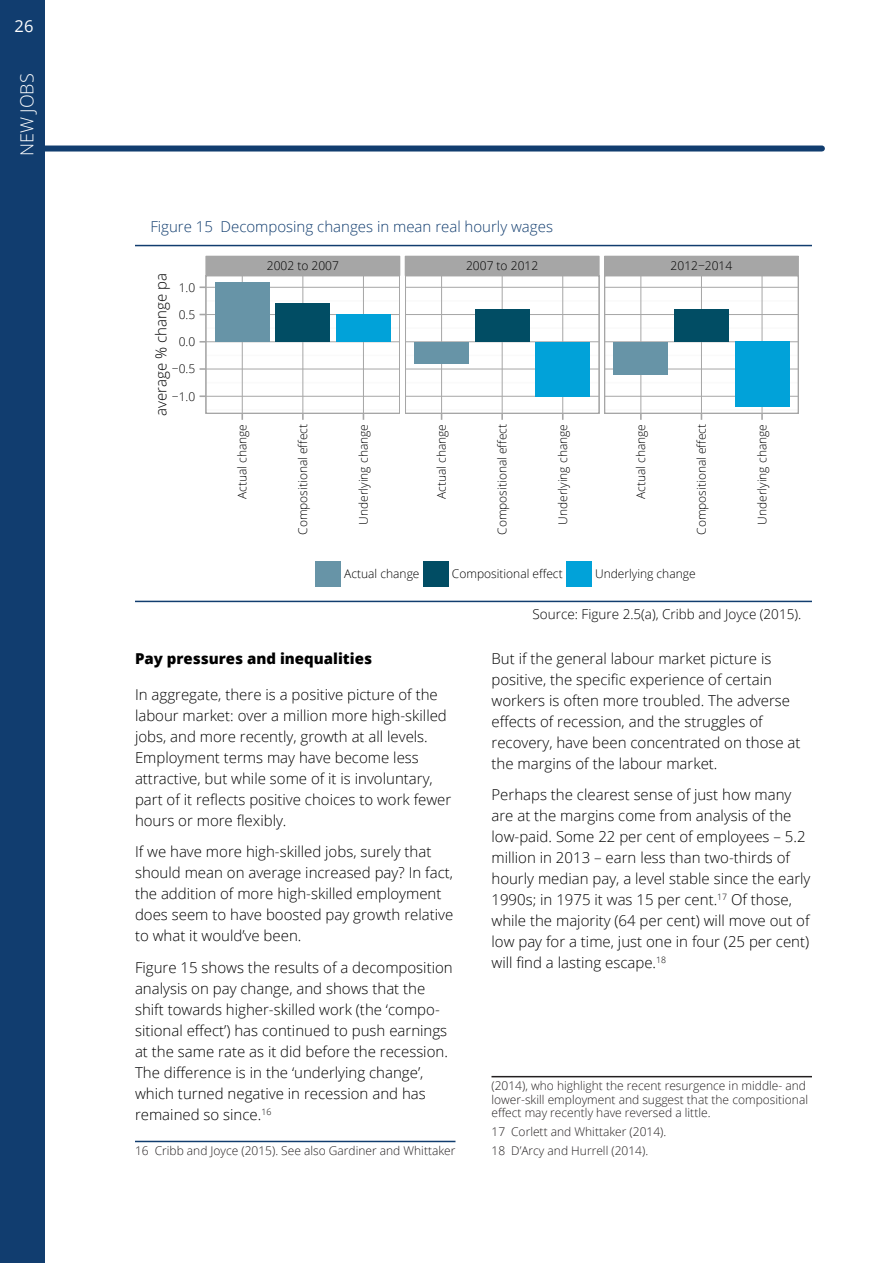
<style>
.page{position:relative;width:893px;height:1263px;background:#fff}
.page>*{position:absolute;margin:0;border:0;box-sizing:border-box;transform-origin:0 0}
.t1{font:300 18px "Open Sans";color:#fff}
.t2{font:16.5px "Open Sans";color:#fff}
.t3{font:300 15px/21px "Open Sans";color:#000}
.t4{font:300 15px "Open Sans";color:#113d6f}
.Heading_2{font:800 15px "Open Sans";color:#000}
.Source{font:300 13.5px "Open Sans";color:#000}
.Footnotes{font:300 12px/13.5px "Open Sans";color:#231f20}
.t5{font:300 12px "Open Sans";color:#000}
</style>
<div class="page">
<div style="left:39px;top:146px;width:783px;height:6px;background:#113d6f"></div>
<div style="left:0;top:0;width:44px;height:1263px;background:#113d6f"></div>
<hr style="left:135px;top:1141px;width:320px;height:1px;background:#113d6f">
<hr style="left:491px;top:1076px;width:321px;height:1px;background:#231f20">
<svg style="left:140px;top:246px;width:669px;height:355px"></svg>
<div style="left:206px;top:276px;width:194px;height:137px;background:#fff"></div>
<hr style="left:206px;top:409px;width:194px;height:2px;background:#fafafa">
<hr style="left:206px;top:382px;width:194px;height:1px;background:#fafafa">
<hr style="left:206px;top:355px;width:194px;height:1px;background:#fafafa">
<hr style="left:206px;top:327px;width:194px;height:2px;background:#fafafa">
<hr style="left:206px;top:300px;width:194px;height:2px;background:#fafafa">
<hr style="left:206px;top:396px;width:194px;height:1px;background:#a6a6a6">
<hr style="left:206px;top:369px;width:194px;height:1px;background:#a6a6a6">
<hr style="left:206px;top:341px;width:194px;height:1px;background:#a6a6a6">
<hr style="left:206px;top:314px;width:194px;height:1px;background:#a6a6a6">
<hr style="left:206px;top:287px;width:194px;height:1px;background:#a6a6a6">
<hr style="left:242px;top:276px;width:1px;height:137px;background:#a6a6a6">
<hr style="left:302px;top:276px;width:1px;height:137px;background:#a6a6a6">
<hr style="left:363px;top:276px;width:1px;height:137px;background:#a6a6a6">
<div style="left:215px;top:282px;width:55px;height:60px;background:#6794a7"></div>
<div style="left:276px;top:304px;width:54px;height:38px;background:#014d64"></div>
<div style="left:336px;top:314px;width:55px;height:28px;background:#01a2d9"></div>
<div style="left:206px;top:276px;width:194px;height:137px;border:2px solid #a6a6a6"></div>
<div style="left:405px;top:276px;width:194px;height:137px;background:#fff"></div>
<hr style="left:405px;top:409px;width:194px;height:2px;background:#fafafa">
<hr style="left:405px;top:382px;width:194px;height:1px;background:#fafafa">
<hr style="left:405px;top:355px;width:194px;height:1px;background:#fafafa">
<hr style="left:405px;top:327px;width:194px;height:2px;background:#fafafa">
<hr style="left:405px;top:300px;width:194px;height:2px;background:#fafafa">
<hr style="left:405px;top:396px;width:194px;height:1px;background:#a6a6a6">
<hr style="left:405px;top:369px;width:194px;height:1px;background:#a6a6a6">
<hr style="left:405px;top:341px;width:194px;height:1px;background:#a6a6a6">
<hr style="left:405px;top:314px;width:194px;height:1px;background:#a6a6a6">
<hr style="left:405px;top:287px;width:194px;height:1px;background:#a6a6a6">
<hr style="left:441px;top:276px;width:1px;height:137px;background:#a6a6a6">
<hr style="left:502px;top:276px;width:1px;height:137px;background:#a6a6a6">
<hr style="left:562px;top:276px;width:1px;height:137px;background:#a6a6a6">
<div style="left:414px;top:342px;width:55px;height:22px;background:#6794a7"></div>
<div style="left:475px;top:309px;width:54px;height:33px;background:#014d64"></div>
<div style="left:535px;top:342px;width:55px;height:54px;background:#01a2d9"></div>
<div style="left:405px;top:276px;width:194px;height:137px;border:2px solid #a6a6a6"></div>
<div style="left:604px;top:276px;width:194px;height:137px;background:#fff"></div>
<hr style="left:604px;top:409px;width:194px;height:2px;background:#fafafa">
<hr style="left:604px;top:382px;width:194px;height:1px;background:#fafafa">
<hr style="left:604px;top:355px;width:194px;height:1px;background:#fafafa">
<hr style="left:604px;top:327px;width:194px;height:2px;background:#fafafa">
<hr style="left:604px;top:300px;width:194px;height:2px;background:#fafafa">
<hr style="left:604px;top:396px;width:194px;height:1px;background:#a6a6a6">
<hr style="left:604px;top:369px;width:194px;height:1px;background:#a6a6a6">
<hr style="left:604px;top:341px;width:194px;height:1px;background:#a6a6a6">
<hr style="left:604px;top:314px;width:194px;height:1px;background:#a6a6a6">
<hr style="left:604px;top:287px;width:194px;height:1px;background:#a6a6a6">
<hr style="left:640px;top:276px;width:1px;height:137px;background:#a6a6a6">
<hr style="left:701px;top:276px;width:1px;height:137px;background:#a6a6a6">
<hr style="left:762px;top:276px;width:1px;height:137px;background:#a6a6a6">
<div style="left:614px;top:342px;width:54px;height:32px;background:#6794a7"></div>
<div style="left:674px;top:309px;width:55px;height:33px;background:#014d64"></div>
<div style="left:735px;top:342px;width:54px;height:65px;background:#01a2d9"></div>
<div style="left:604px;top:276px;width:194px;height:137px;border:2px solid #a6a6a6"></div>
<div style="left:206px;top:256px;width:194px;height:20px;background:#a6a6a6"></div>
<div style="left:405px;top:256px;width:194px;height:20px;background:#a6a6a6"></div>
<div style="left:604px;top:256px;width:194px;height:20px;background:#a6a6a6"></div>
<svg style="left:200px;top:395px;width:6px;height:2px"></svg>
<svg style="left:200px;top:368px;width:6px;height:2px"></svg>
<svg style="left:200px;top:341px;width:6px;height:2px"></svg>
<svg style="left:200px;top:286px;width:6px;height:2px"></svg>
<svg style="left:241px;top:413px;width:2px;height:7px"></svg>
<svg style="left:302px;top:413px;width:2px;height:7px"></svg>
<svg style="left:501px;top:413px;width:2px;height:7px"></svg>
<svg style="left:562px;top:413px;width:2px;height:7px"></svg>
<svg style="left:640px;top:413px;width:2px;height:7px"></svg>
<svg style="left:761px;top:413px;width:2px;height:7px"></svg>
<div style="left:302px;top:554px;width:400px;height:39px;background:#fff"></div>
<div style="left:315px;top:561px;width:26px;height:26px;background:#6794a7"></div>
<div style="left:423px;top:561px;width:26px;height:26px;background:#014d64"></div>
<div style="left:566px;top:561px;width:26px;height:26px;background:#01a2d9"></div>
<hr style="left:135px;top:245px;width:677px;height:1px;background:#113d6f">
<hr style="left:135px;top:601px;width:677px;height:1px;background:#113d6f">
<p class="t2" style="left:15px;top:15px;width:20px">26</p>
<p class="t1" style="left:15px;top:156px;width:84px;rotate:-90deg">NEW JOBS</p>
<p class="t4" style="left:150px;top:216px;width:404px">Figure 15 Decomposing changes in mean real hourly wages</p>
<p class="t3" style="left:150px;top:416px;width:144px;rotate:-90deg">average % change pa</p>
<p class="t5" style="left:179px;top:279px;width:18px">1.0</p>
<p class="t5" style="left:179px;top:306px;width:18px">0.5</p>
<p class="t5" style="left:179px;top:333px;width:18px">0.0</p>
<p class="t5" style="left:172px;top:361px;width:25px">−0.5</p>
<p class="t5" style="left:172px;top:388px;width:25px">−1.0</p>
<p class="t5" style="left:267px;top:258px;width:74px">2002 to 2007</p>
<p class="t5" style="left:466px;top:258px;width:74px">2007 to 2012</p>
<p class="t5" style="left:671px;top:258px;width:63px">2012−2014</p>
<p class="t5" style="left:234px;top:499px;width:77px;rotate:-90deg">Actual change</p>
<p class="t5" style="left:295px;top:535px;width:112px;rotate:-90deg">Compositional effect</p>
<p class="t5" style="left:355px;top:525px;width:102px;rotate:-90deg">Underlying change</p>
<p class="t5" style="left:433px;top:499px;width:77px;rotate:-90deg">Actual change</p>
<p class="t5" style="left:494px;top:535px;width:112px;rotate:-90deg">Compositional effect</p>
<p class="t5" style="left:554px;top:525px;width:102px;rotate:-90deg">Underlying change</p>
<p class="t5" style="left:633px;top:499px;width:77px;rotate:-90deg">Actual change</p>
<p class="t5" style="left:693px;top:535px;width:112px;rotate:-90deg">Compositional effect</p>
<p class="t5" style="left:754px;top:525px;width:102px;rotate:-90deg">Underlying change</p>
<p class="t5" style="left:344px;top:565px;width:77px">Actual change</p>
<p class="t5" style="left:452px;top:565px;width:112px">Compositional effect</p>
<p class="t5" style="left:595px;top:565px;width:102px">Underlying change</p>
<p class="Source" style="left:533px;top:605px;width:270px">Source: Figure 2.5(a), Cribb and Joyce (2015).</p>
<p class="Heading_2" style="left:135px;top:647px;width:238px">Pay pressures and inequalities</p>
<p class="t3" style="left:135px;top:683px;width:318px">In aggregate, there is a positive picture of the labour market: over a million more high-skilled jobs, and more recently, growth at all levels.<br>Employment terms may have become less attractive, but while some of it is involuntary, part of it reflects positive choices to work fewer hours or more flexibly.</p>
<p class="t3" style="left:135px;top:841px;width:320px">If we have more high-skilled jobs, surely that should mean on average increased pay? In fact, the addition of more high-skilled employment does seem to have boosted pay growth relative to what it would’ve been.</p>
<p class="t3" style="left:135px;top:956px;width:319px">Figure 15 shows the results of a decomposition analysis on pay change, and shows that the shift towards higher-skilled work (the ‘compo&shy;sitional effect’) has continued to push earnings at the same rate as it did before the recession.<br>The difference is in the ‘underlying change’, which turned negative in recession and has remained so since.<sup>16</sup></p>
<p class="Footnotes" style="left:135px;top:1143px;width:322px">16 Cribb and Joyce (2015). See also Gardiner and Whittaker</p>
<p class="t3" style="left:491px;top:647px;width:311px">But if the general labour market picture is positive, the specific experience of certain workers is often more troubled. The adverse effects of recession, and the struggles of recovery, have been concentrated on those at the margins of the labour market.</p>
<p class="t3" style="left:491px;top:784px;width:320px">Perhaps the clearest sense of just how many are at the margins come from analysis of the low-paid. Some 22 per cent of employees – 5.2 million in 2013 – earn less than two-thirds of hourly median pay, a level stable since the early 1990s; in 1975 it was 15 per cent.<sup>17</sup> Of those, while the majority (64 per cent) will move out of low pay for a time, just one in four (25 per cent) will find a lasting escape.<sup>18</sup></p>
<p class="Footnotes" style="left:491px;top:1079px;width:318px">(2014), who highlight the recent resurgence in middle- and lower-skill employment and suggest that the compositional effect may recently have reversed a little.</p>
<p class="Footnotes" style="left:491px;top:1125px;width:176px">17 Corlett and Whittaker (2014).</p>
<p class="Footnotes" style="left:491px;top:1143px;width:158px">18 D’Arcy and Hurrell (2014).</p>
</div>
